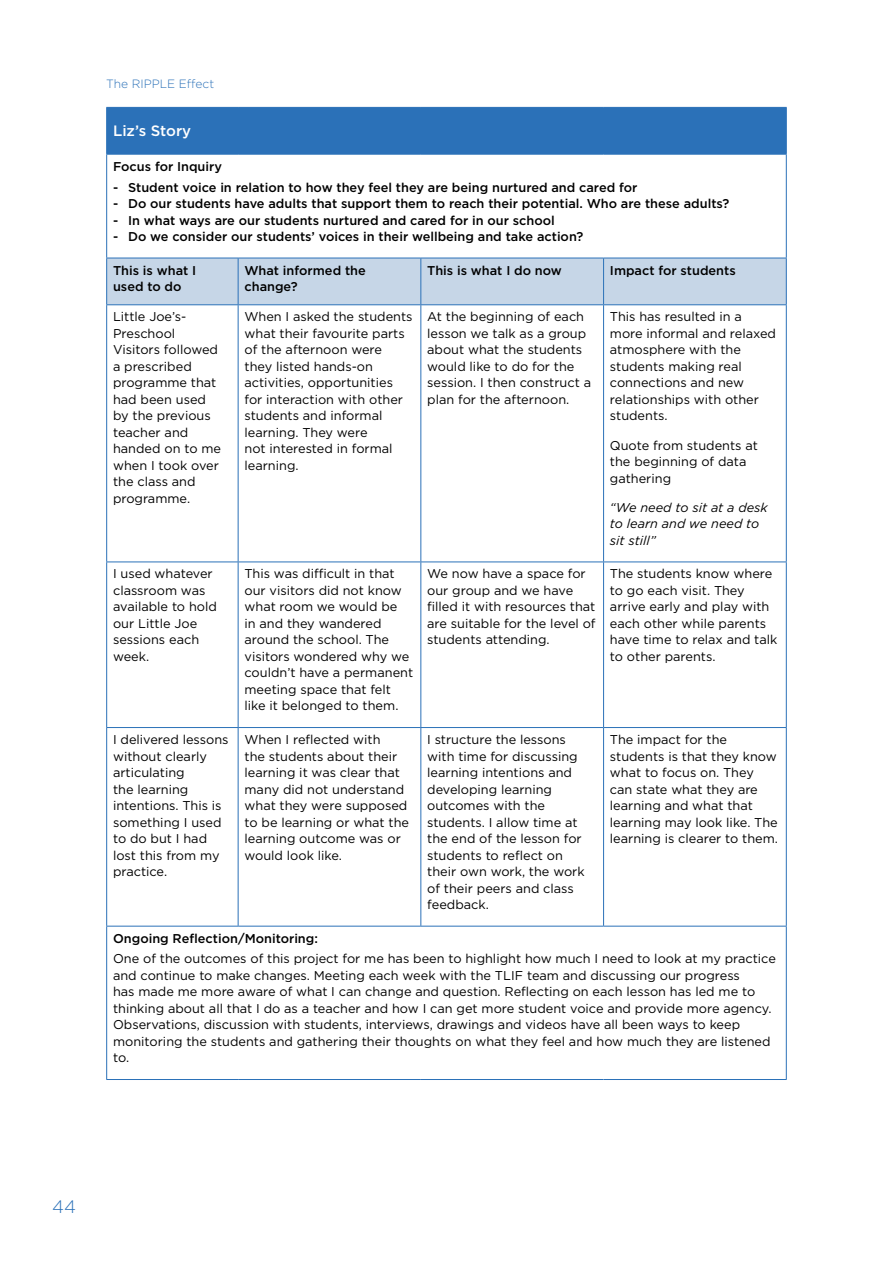
<style>
.page{position:relative;width:893px;height:1263px;background:#fff}
.page>*{position:absolute;margin:0;border:0;box-sizing:border-box;transform-origin:0 0}
.t1{font:300 18px "Gotham";color:#2b71b8}
.t2{font:500 15px "Gotham";color:#fff}
.t3{font:12.75px/16.5px "Gotham";color:#000}
.t4{font:500 12.75px/16.5px "Gotham";color:#000}
.t5{font:italic 12.75px/16.5px "Gotham";color:#000}
.t6{font:300 12px "Gotham";color:#2b71b8}
</style>
<div class="page">
<div style="left:107px;top:108px;width:679px;height:46px;background:#2b71b8"></div>
<div style="left:107px;top:259px;width:679px;height:45px;background:#c6d6e7"></div>
<hr style="left:106px;top:108px;width:1px;height:46px;background:#2b71b8">
<hr style="left:238px;top:108px;width:1px;height:46px;background:#2b71b8">
<hr style="left:420px;top:108px;width:1px;height:46px;background:#2b71b8">
<hr style="left:603px;top:108px;width:1px;height:46px;background:#2b71b8">
<hr style="left:786px;top:108px;width:1px;height:46px;background:#2b71b8">
<hr style="left:106px;top:155px;width:1px;height:103px;background:#2b71b8">
<hr style="left:786px;top:155px;width:1px;height:103px;background:#2b71b8">
<hr style="left:106px;top:258px;width:1px;height:46px;background:#2b71b8">
<hr style="left:238px;top:258px;width:1px;height:46px;background:#2b71b8">
<hr style="left:420px;top:258px;width:1px;height:46px;background:#2b71b8">
<hr style="left:603px;top:258px;width:1px;height:46px;background:#2b71b8">
<hr style="left:786px;top:258px;width:1px;height:46px;background:#2b71b8">
<hr style="left:106px;top:305px;width:1px;height:256px;background:#2b71b8">
<hr style="left:238px;top:305px;width:1px;height:256px;background:#2b71b8">
<hr style="left:420px;top:305px;width:1px;height:256px;background:#2b71b8">
<hr style="left:603px;top:305px;width:1px;height:256px;background:#2b71b8">
<hr style="left:786px;top:305px;width:1px;height:256px;background:#2b71b8">
<hr style="left:106px;top:561px;width:132px;height:1px;background:#2b71b8">
<hr style="left:106px;top:562px;width:1px;height:165px;background:#2b71b8">
<hr style="left:238px;top:561px;width:183px;height:1px;background:#2b71b8">
<hr style="left:238px;top:562px;width:1px;height:165px;background:#2b71b8">
<hr style="left:421px;top:561px;width:183px;height:1px;background:#2b71b8">
<hr style="left:420px;top:562px;width:1px;height:165px;background:#2b71b8">
<hr style="left:604px;top:561px;width:183px;height:1px;background:#2b71b8">
<hr style="left:603px;top:562px;width:1px;height:165px;background:#2b71b8">
<hr style="left:786px;top:562px;width:1px;height:165px;background:#2b71b8">
<hr style="left:106px;top:727px;width:132px;height:1px;background:#2b71b8">
<hr style="left:106px;top:728px;width:1px;height:198px;background:#2b71b8">
<hr style="left:238px;top:727px;width:183px;height:1px;background:#2b71b8">
<hr style="left:238px;top:728px;width:1px;height:198px;background:#2b71b8">
<hr style="left:421px;top:727px;width:183px;height:1px;background:#2b71b8">
<hr style="left:420px;top:728px;width:1px;height:198px;background:#2b71b8">
<hr style="left:604px;top:727px;width:183px;height:1px;background:#2b71b8">
<hr style="left:603px;top:728px;width:1px;height:198px;background:#2b71b8">
<hr style="left:786px;top:728px;width:1px;height:198px;background:#2b71b8">
<hr style="left:106px;top:926px;width:132px;height:1px;background:#2b71b8">
<hr style="left:106px;top:926px;width:1px;height:153px;background:#2b71b8">
<hr style="left:238px;top:926px;width:183px;height:1px;background:#2b71b8">
<hr style="left:421px;top:926px;width:183px;height:1px;background:#2b71b8">
<hr style="left:604px;top:926px;width:183px;height:1px;background:#2b71b8">
<hr style="left:786px;top:926px;width:1px;height:153px;background:#2b71b8">
<hr style="left:106px;top:107px;width:132px;height:1px;background:#2b71b8">
<hr style="left:238px;top:107px;width:183px;height:1px;background:#2b71b8">
<hr style="left:421px;top:107px;width:183px;height:1px;background:#2b71b8">
<hr style="left:604px;top:107px;width:183px;height:1px;background:#2b71b8">
<hr style="left:106px;top:154px;width:132px;height:1px;background:#2b71b8">
<hr style="left:238px;top:154px;width:183px;height:1px;background:#2b71b8">
<hr style="left:421px;top:154px;width:183px;height:1px;background:#2b71b8">
<hr style="left:604px;top:154px;width:183px;height:1px;background:#2b71b8">
<hr style="left:106px;top:258px;width:132px;height:1px;background:#2b71b8">
<hr style="left:238px;top:258px;width:183px;height:1px;background:#2b71b8">
<hr style="left:421px;top:258px;width:183px;height:1px;background:#2b71b8">
<hr style="left:604px;top:258px;width:183px;height:1px;background:#2b71b8">
<hr style="left:106px;top:304px;width:132px;height:1px;background:#2b71b8">
<hr style="left:238px;top:304px;width:183px;height:1px;background:#2b71b8">
<hr style="left:421px;top:304px;width:183px;height:1px;background:#2b71b8">
<hr style="left:604px;top:304px;width:183px;height:1px;background:#2b71b8">
<hr style="left:106px;top:1079px;width:132px;height:1px;background:#2b71b8">
<hr style="left:238px;top:1079px;width:183px;height:1px;background:#2b71b8">
<hr style="left:421px;top:1079px;width:183px;height:1px;background:#2b71b8">
<hr style="left:604px;top:1079px;width:183px;height:1px;background:#2b71b8">
<p class="t6" style="left:106px;top:76px;width:109px">The RIPPLE Effect</p>
<p class="t2" style="left:113px;top:121px;width:80px">Liz’s Story</p>
<p class="t4" style="left:113px;top:158px;width:110px">Focus for Inquiry</p>
<p class="t4" style="left:113px;top:179px;width:526px">- Student voice in relation to how they feel they are being nurtured and cared for</p>
<p class="t4" style="left:113px;top:195px;width:618px">- Do our students have adults that support them to reach their potential. Who are these adults?</p>
<p class="t4" style="left:113px;top:212px;width:443px">- In what ways are our students nurtured and cared for in our school</p>
<p class="t4" style="left:113px;top:228px;width:472px">- Do we consider our students’ voices in their wellbeing and take action?</p>
<p class="t4" style="left:113px;top:262px;width:85px">This is what I used to do</p>
<p class="t4" style="left:244px;top:262px;width:123px">What informed the change?</p>
<p class="t4" style="left:427px;top:262px;width:136px">This is what I do now</p>
<p class="t4" style="left:610px;top:262px;width:127px">Impact for students</p>
<p class="t3" style="left:113px;top:308px;width:110px">Little Joe’s-<br>Preschool<br>Visitors followed a prescribed programme that had been used by the previous teacher and handed on to me when I took over the class and programme.</p>
<p class="t3" style="left:244px;top:308px;width:170px">When I asked the students what their favourite parts of the afternoon were they listed hands-on activities, opportunities for interaction with other students and informal learning. They were<br>not interested in formal learning.</p>
<p class="t3" style="left:427px;top:308px;width:165px">At the beginning of each lesson we talk as a group about what the students would like to do for the session. I then construct a plan for the afternoon.</p>
<p class="t3" style="left:610px;top:308px;width:168px">This has resulted in a more informal and relaxed atmosphere with the students making real connections and new relationships with other students.</p>
<p class="t3" style="left:610px;top:437px;width:149px">Quote from students at the beginning of data gathering</p>
<p class="t5" style="left:610px;top:499px;width:159px">“We need to sit at a desk to learn and we need to sit still”</p>
<p class="t3" style="left:113px;top:565px;width:105px">I used whatever classroom was available to hold our Little Joe sessions each week.</p>
<p class="t3" style="left:244px;top:565px;width:170px">This was difficult in that our visitors did not know what room we would be<br>in and they wandered around the school. The visitors wondered why we couldn’t have a permanent meeting space that felt like it belonged to them.</p>
<p class="t3" style="left:427px;top:565px;width:170px">We now have a space for our group and we have filled it with resources that are suitable for the level of students attending.</p>
<p class="t3" style="left:610px;top:565px;width:169px">The students know where to go each visit. They arrive early and play with each other while parents have time to relax and talk to other parents.</p>
<p class="t3" style="left:113px;top:731px;width:117px">I delivered lessons without clearly articulating<br>the learning intentions. This is something I used to do but I had lost this from my practice.</p>
<p class="t3" style="left:244px;top:731px;width:166px">When I reflected with<br>the students about their learning it was clear that many did not understand what they were supposed to be learning or what the learning outcome was or would look like.</p>
<p class="t3" style="left:427px;top:731px;width:159px">I structure the lessons with time for discussing learning intentions and developing learning outcomes with the students. I allow time at the end of the lesson for students to reflect on their own work, the work of their peers and class feedback.</p>
<p class="t3" style="left:610px;top:731px;width:170px">The impact for the students is that they know what to focus on. They can state what they are learning and what that learning may look like. The learning is clearer to them.</p>
<p class="t4" style="left:113px;top:930px;width:206px">Ongoing Reflection/Monitoring:</p>
<p class="t3" style="left:113px;top:950px;width:664px">One of the outcomes of this project for me has been to highlight how much I need to look at my practice and continue to make changes. Meeting each week with the TLIF team and discussing our progress<br>has made me more aware of what I can change and question. Reflecting on each lesson has led me to thinking about all that I do as a teacher and how I can get more student voice and provide more agency.<br>Observations, discussion with students, interviews, drawings and videos have all been ways to keep monitoring the students and gathering their thoughts on what they feel and how much they are listened to.</p>
<h1 class="t1" style="left:52px;top:1195px;width:25px">44</h1>
</div>
